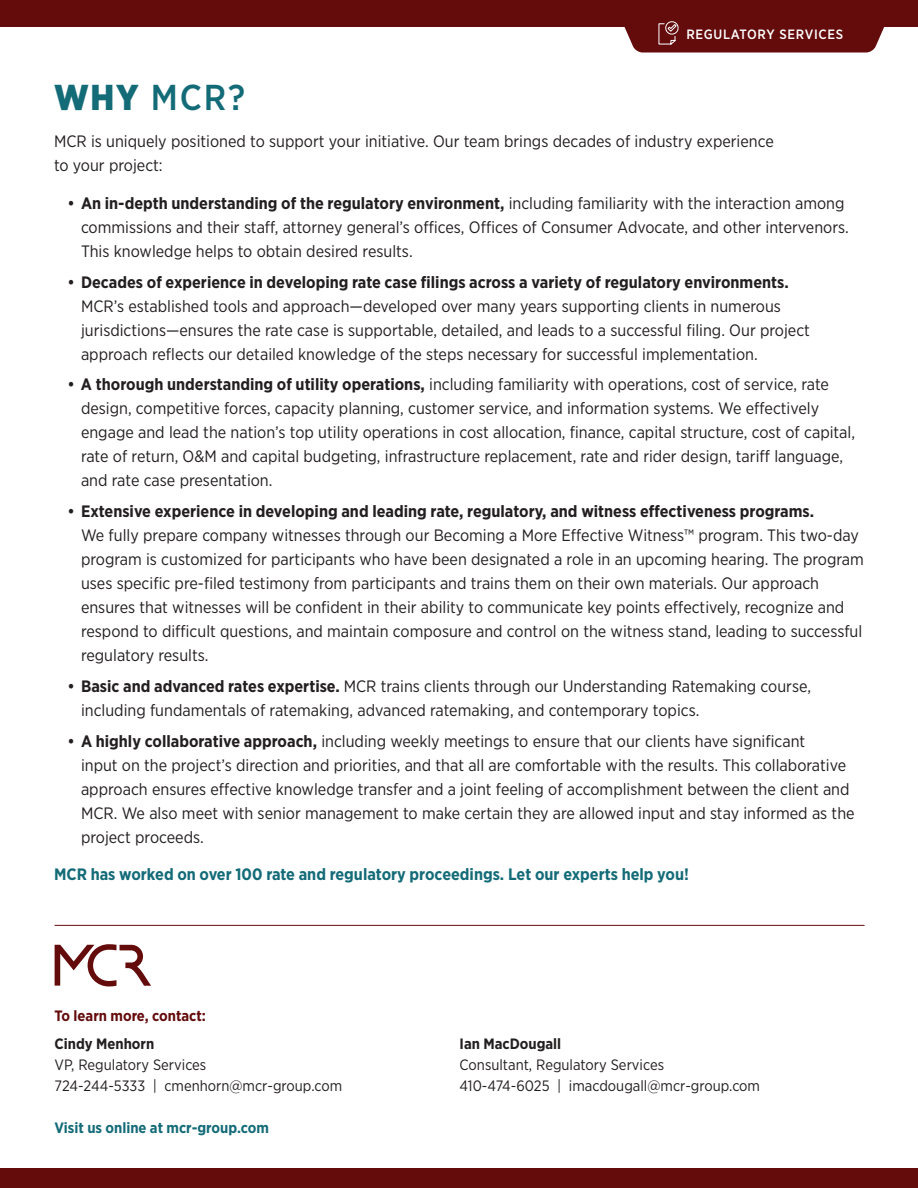
<style>
.page{position:relative;width:918px;height:1188px;background:#fff}
.page>*{position:absolute;margin:0;border:0;box-sizing:border-box;transform-origin:0 0}
.t1{font:500 36px "Gotham Narrow";color:#146b78}
.t2{font:16.5px/24px "Gotham Narrow";color:#231f20}
.t3{font:700 16.5px "Gotham Narrow";color:#146b78}
.t4{font:15px/21px "Gotham Narrow";color:#231f20}
.t5{font:700 15px "Gotham Narrow";color:#146b78}
.t6{font:700 15px "Gotham Narrow";color:#640b0c}
.t7{font:500 13.5px "Gotham Narrow";letter-spacing:.05em;color:#fff}
.s1{font-weight:900}
.s2{font-weight:500}
.s3{font-weight:700}
</style>
<div class="page">
<div style="left:0;top:1169px;width:918px;height:19px;background:#640b0c"></div>
<div style="left:0;top:0;width:918px;height:27px;background:#640b0c"></div>
<div style="left:624px;top:21px;width:260px;height:31px;background:#640b0c"></div>
<hr style="left:55px;top:925px;width:810px;height:1px;background:#640b0c">
<svg style="left:55px;top:944px;width:96px;height:42px"></svg>
<p class="t7" style="left:686px;top:26px;width:158px">REGULATORY SERVICES</p>
<p class="t1" style="left:54px;top:74px;width:193px"><span class="s1">WHY</span> MCR?</p>
<p class="t2" style="left:54px;top:129px;width:721px">MCR is uniquely positioned to support your initiative. Our team brings decades of industry experience to your project:</p>
<p class="t2" style="left:81px;top:191px;width:769px;text-indent:-14px"><span class="s2">•</span> <span class="s3">An in-depth understanding of the regulatory environment,</span> including familiarity with the interaction among commissions and their staff, attorney general’s offices, Offices of Consumer Advocate, and other intervenors.<br>This knowledge helps to obtain desired results.</p>
<p class="t2" style="left:81px;top:269px;width:730px;text-indent:-14px"><span class="s2">•</span> <span class="s3">Decades of experience in developing rate case filings across a variety of regulatory environments.<br></span>MCR’s established tools and approach—developed over many years supporting clients in numerous jurisdictions—ensures the rate case is supportable, detailed, and leads to a successful filing. Our project approach reflects our detailed knowledge of the steps necessary for successful implementation.</p>
<p class="t2" style="left:81px;top:372px;width:776px;text-indent:-14px"><span class="s2">•</span> <span class="s3">A thorough understanding of utility operations,</span> including familiarity with operations, cost of service, rate design, competitive forces, capacity planning, customer service, and information systems. We effectively engage and lead the nation’s top utility operations in cost allocation, finance, capital structure, cost of capital, rate of return, O&amp;M and capital budgeting, infrastructure replacement, rate and rider design, tariff language, and rate case presentation.</p>
<p class="t2" style="left:81px;top:499px;width:784px;text-indent:-14px"><span class="s2">•</span> <span class="s3">Extensive experience in developing and leading rate, regulatory, and witness effectiveness programs.<br></span>We fully prepare company witnesses through our Becoming a More Effective Witness™ program. This two-day program is customized for participants who have been designated a role in an upcoming hearing. The program uses specific pre-filed testimony from participants and trains them on their own materials. Our approach ensures that witnesses will be confident in their ability to communicate key points effectively, recognize and respond to difficult questions, and maintain composure and control on the witness stand, leading to successful regulatory results.</p>
<p class="t2" style="left:81px;top:674px;width:732px;text-indent:-14px"><span class="s2">•</span> <span class="s3">Basic and advanced rates expertise.</span> MCR trains clients through our Understanding Ratemaking course, including fundamentals of ratemaking, advanced ratemaking, and contemporary topics.</p>
<p class="t2" style="left:81px;top:728px;width:775px;text-indent:-14px"><span class="s2">•</span> <span class="s3">A highly collaborative approach,</span> including weekly meetings to ensure that our clients have significant<br>input on the project’s direction and priorities, and that all are comfortable with the results. This collaborative approach ensures effective knowledge transfer and a joint feeling of accomplishment between the client and MCR. We also meet with senior management to make certain they are allowed input and stay informed as the project proceeds.</p>
<p class="t3" style="left:54px;top:864px;width:636px">MCR has worked on over 100 rate and regulatory proceedings. Let our experts help you!</p>
<p class="t6" style="left:55px;top:1006px;width:153px">To learn more, contact:</p>
<p class="t4" style="left:55px;top:1033px;width:289px"><span class="s3">Cindy Menhorn<br></span>VP, Regulatory Services<br>724-244-5333 | cmenhorn@mcr-group.com</p>
<p class="t4" style="left:460px;top:1033px;width:302px"><span class="s3">Ian MacDougall<br></span>Consultant, Regulatory Services<br>410-474-6025 | imacdougall@mcr-group.com</p>
<p class="t5" style="left:55px;top:1118px;width:216px">Visit us online at mcr-group.com</p>
</div>
